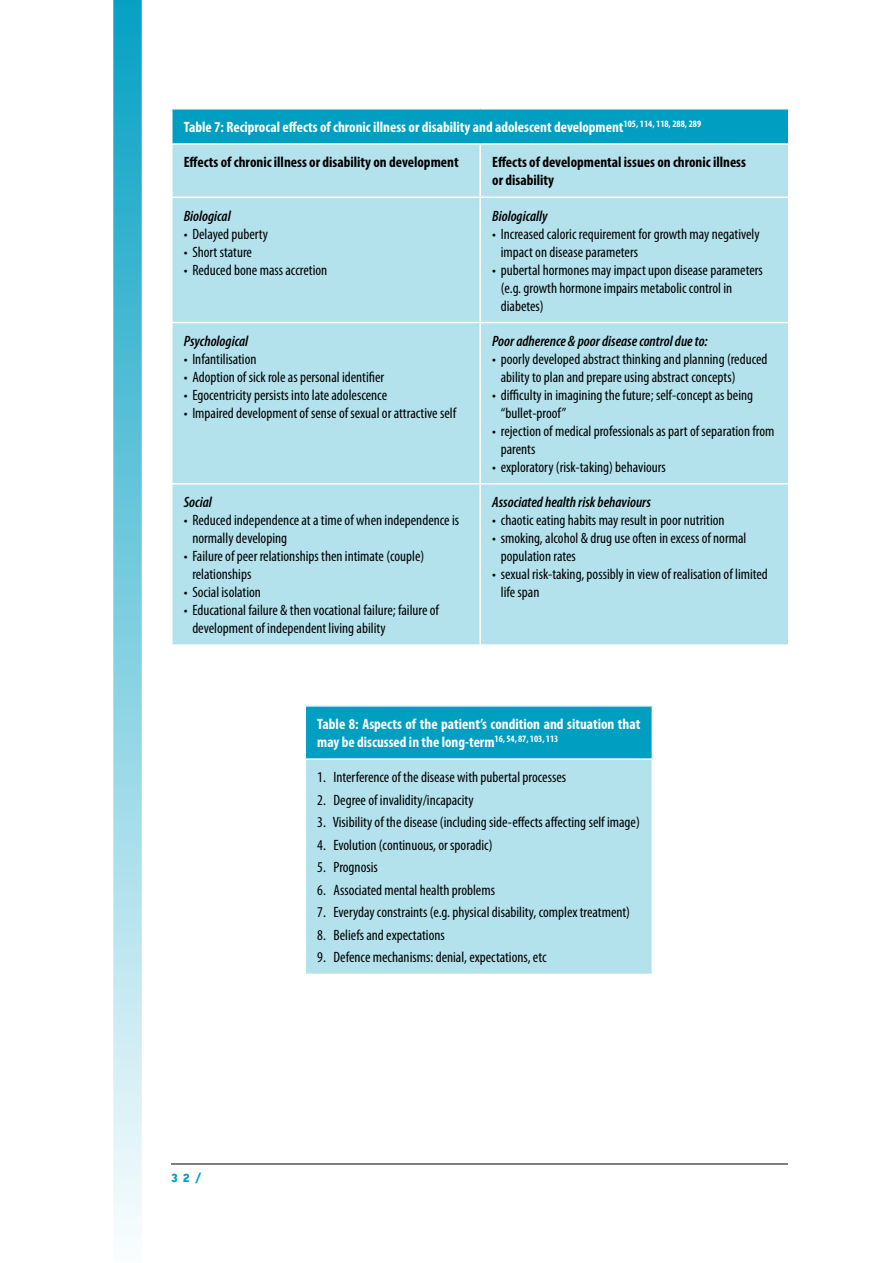
<style>
.page{position:relative;width:893px;height:1263px;background:#fff}
.page>*{position:absolute;margin:0;border:0;box-sizing:border-box;transform-origin:0 0}
.t1{font:condensed 15px/18px "Myriad Pro";color:#000}
.t2{font:700 condensed 15px/18px "Myriad Pro";color:#fff}
.t3{font:italic 600 condensed 15px "Myriad Pro";color:#000}
.t4{font:700 condensed 15px/18px "Myriad Pro";color:#000}
.t5{font:700 14.25px "Bailey Sans ITC Std";color:#009fc2}
</style>
<div class="page">
<div style="left:113px;top:0;width:29px;height:1263px;background:linear-gradient(to bottom,#05a1c3,#fbfefe)"></div>
<hr style="left:171px;top:1163px;width:617px;height:1px;background:#000">
<div style="left:305px;top:706px;width:347px;height:53px;background:#009fc2"></div>
<div style="left:305px;top:759px;width:347px;height:215px;background:#b3e2ed"></div>
<hr style="left:304px;top:706px;width:2px;height:52px;background:#fff">
<hr style="left:304px;top:758px;width:349px;height:2px;background:#fff">
<hr style="left:304px;top:760px;width:2px;height:213px;background:#fff">
<hr style="left:304px;top:973px;width:349px;height:2px;background:#fff">
<div style="left:172px;top:109px;width:617px;height:35px;background:#009fc2"></div>
<div style="left:172px;top:145px;width:616px;height:499px;background:#b3e2ed"></div>
<hr style="left:788px;top:109px;width:1px;height:34px;background:#fff">
<hr style="left:171px;top:143px;width:309px;height:2px;background:#fff">
<hr style="left:480px;top:143px;width:309px;height:2px;background:#fff">
<hr style="left:479px;top:145px;width:2px;height:51px;background:#fff">
<hr style="left:171px;top:196px;width:309px;height:2px;background:#fff">
<hr style="left:480px;top:196px;width:309px;height:2px;background:#fff">
<hr style="left:479px;top:198px;width:2px;height:124px;background:#fff">
<hr style="left:171px;top:322px;width:309px;height:1px;background:#fff">
<hr style="left:480px;top:322px;width:309px;height:1px;background:#fff">
<hr style="left:479px;top:323px;width:2px;height:160px;background:#fff">
<hr style="left:171px;top:483px;width:309px;height:1px;background:#fff">
<hr style="left:480px;top:483px;width:309px;height:1px;background:#fff">
<hr style="left:479px;top:484px;width:2px;height:160px;background:#fff">
<p class="t2" style="left:184px;top:118px;width:519px">Table 7: Reciprocal effects of chronic illness or disability and adolescent development<sup>105,</sup> <sup>114,</sup> <sup>118,</sup> <sup>288,</sup> <sup>289</sup></p>
<p class="t4" style="left:184px;top:153px;width:276px">Effects of chronic illness or disability on development</p>
<p class="t4" style="left:492px;top:153px;width:255px">Effects of developmental issues on chronic illness or disability</p>
<p class="t3" style="left:184px;top:206px;width:48px">Biological</p>
<p class="t1" style="left:184px;top:224px;width:86px">• Delayed puberty</p>
<p class="t1" style="left:184px;top:242px;width:70px">• Short stature</p>
<p class="t1" style="left:184px;top:260px;width:145px">• Reduced bone mass accretion</p>
<p class="t3" style="left:492px;top:206px;width:57px">Biologically</p>
<p class="t1" style="left:501px;top:224px;width:260px;text-indent:-9px">• Increased caloric requirement for growth may negatively impact on disease parameters</p>
<p class="t1" style="left:501px;top:260px;width:264px;text-indent:-9px">• pubertal hormones may impact upon disease parameters (e.g. growth hormone impairs metabolic control in diabetes)</p>
<p class="t3" style="left:184px;top:332px;width:66px">Psychological</p>
<p class="t1" style="left:184px;top:350px;width:74px">• Infantilisation</p>
<p class="t1" style="left:184px;top:368px;width:202px">• Adoption of sick role as personal identifier</p>
<p class="t1" style="left:184px;top:386px;width:205px">• Egocentricity persists into late adolescence</p>
<p class="t1" style="left:184px;top:404px;width:274px">• Impaired development of sense of sexual or attractive self</p>
<p class="t3" style="left:184px;top:493px;width:30px">Social</p>
<p class="t1" style="left:192px;top:511px;width:268px;text-indent:-9px">• Reduced independence at a time of when independence is normally developing</p>
<p class="t1" style="left:192px;top:547px;width:233px;text-indent:-9px">• Failure of peer relationships then intimate (couple) relationships</p>
<p class="t1" style="left:184px;top:583px;width:79px">• Social isolation</p>
<p class="t1" style="left:192px;top:601px;width:248px;text-indent:-9px">• Educational failure &amp; then vocational failure; failure of development of independent living ability</p>
<p class="t3" style="left:492px;top:332px;width:217px">Poor adherence &amp; poor disease control due to:</p>
<p class="t1" style="left:501px;top:350px;width:268px;text-indent:-9px">• poorly developed abstract thinking and planning (reduced ability to plan and prepare using abstract concepts)</p>
<p class="t1" style="left:501px;top:386px;width:254px;text-indent:-9px">• difficulty in imagining the future; self-concept as being “bullet-proof”</p>
<p class="t1" style="left:501px;top:422px;width:275px;text-indent:-9px">• rejection of medical professionals as part of separation from parents</p>
<p class="t1" style="left:492px;top:458px;width:175px">• exploratory (risk-taking) behaviours</p>
<p class="t3" style="left:492px;top:493px;width:160px">Associated health risk behaviours</p>
<p class="t1" style="left:492px;top:511px;width:234px">• chaotic eating habits may result in poor nutrition</p>
<p class="t1" style="left:501px;top:529px;width:247px;text-indent:-9px">• smoking, alcohol &amp; drug use often in excess of normal population rates</p>
<p class="t1" style="left:501px;top:565px;width:269px;text-indent:-9px">• sexual risk-taking, possibly in view of realisation of limited life span</p>
<p class="t5" style="left:171px;top:1170px;width:32px">32/</p>
<p class="t2" style="left:317px;top:715px;width:325px">Table 8: Aspects of the patient’s condition and situation that may be discussed in the long-term<sup>16,</sup> <sup>54,</sup> <sup>87,</sup> <sup>103,</sup> <sup>113</sup></p>
<p class="t1" style="left:317px;top:768px;width:250px">1. Interference of the disease with pubertal processes</p>
<p class="t1" style="left:317px;top:791px;width:158px">2. Degree of invalidity/incapacity</p>
<p class="t1" style="left:317px;top:813px;width:324px">3. Visibility of the disease (including side-effects affecting self image)</p>
<p class="t1" style="left:317px;top:836px;width:177px">4. Evolution (continuous, or sporadic)</p>
<p class="t1" style="left:317px;top:858px;width:62px">5. Prognosis</p>
<p class="t1" style="left:317px;top:881px;width:179px">6. Associated mental health problems</p>
<p class="t1" style="left:317px;top:903px;width:314px">7. Everyday constraints (e.g. physical disability, complex treatment)</p>
<p class="t1" style="left:317px;top:926px;width:129px">8. Beliefs and expectations</p>
<p class="t1" style="left:317px;top:948px;width:231px">9. Defence mechanisms: denial, expectations, etc</p>
</div>
